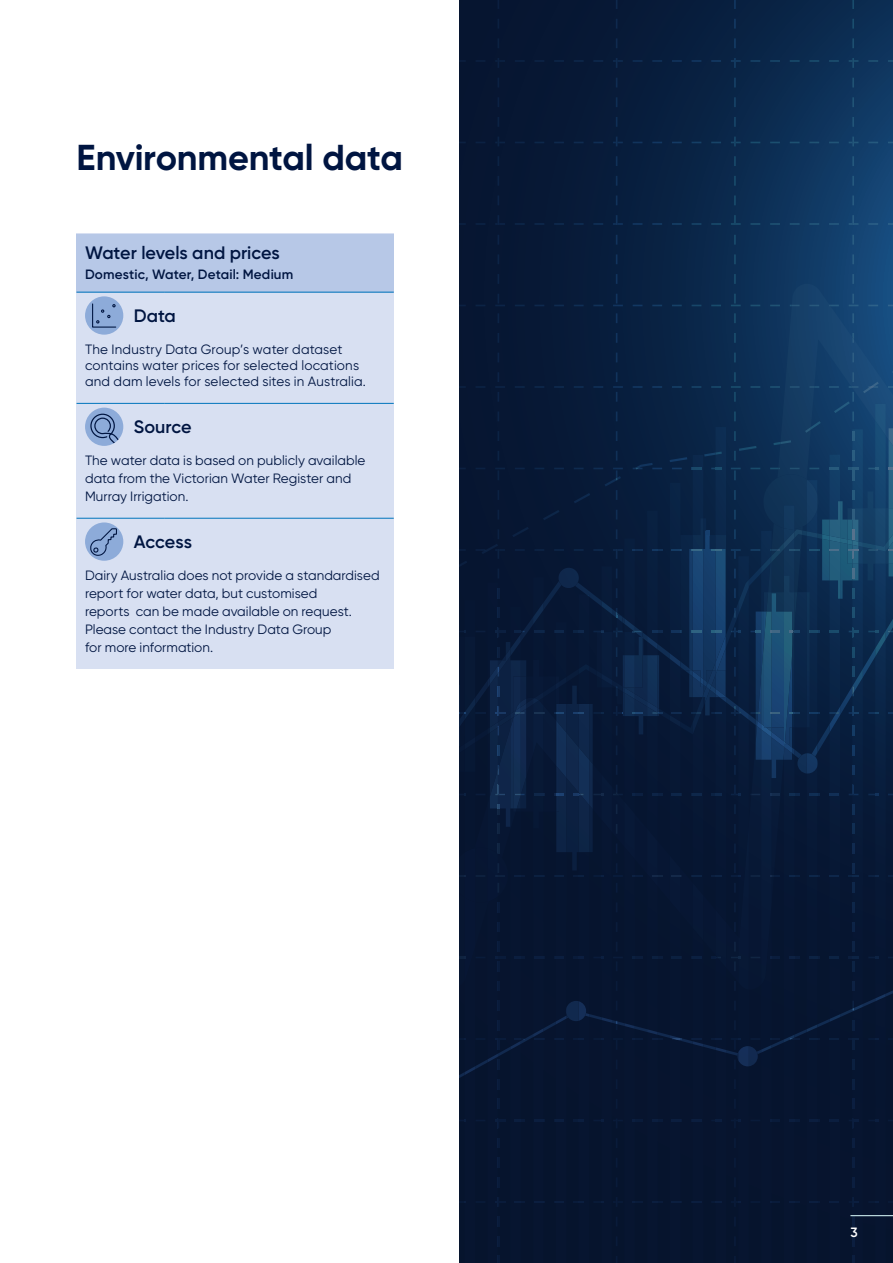
<style>
.page{position:relative;width:893px;height:1263px;background:#fff}
.page>*{position:absolute;margin:0;border:0;box-sizing:border-box;transform-origin:0 0}
.t1{font:700 36px "Gilroy";letter-spacing:-.005em;color:#001541}
.t2{font:600 18px "Gilroy";letter-spacing:-.005em;color:#001541}
.t3{font:13.5px/18px "Gilroy";letter-spacing:.005em;color:#001541}
.t4{font:600 13.5px "Gilroy";letter-spacing:.015em;color:#001541}
.t5{font:600 13.5px "Gilroy";color:#fff}
</style>
<div class="page">
<div style="left:77px;top:234px;width:317px;height:435px;background:#d8e0f2"></div>
<div style="left:77px;top:234px;width:317px;height:58px;background:#b7c8e7"></div>
<hr style="left:77px;top:292px;width:87px;height:1px;background:#0075bc">
<hr style="left:164px;top:292px;width:230px;height:1px;background:#0075bc">
<hr style="left:77px;top:403px;width:87px;height:1px;background:#0075bc">
<hr style="left:164px;top:403px;width:230px;height:1px;background:#0075bc">
<hr style="left:77px;top:518px;width:87px;height:1px;background:#0075bc">
<hr style="left:164px;top:518px;width:230px;height:1px;background:#0075bc">
<div style="left:85px;top:296px;width:38px;height:39px;background:#8dabd9;border-radius:50%"></div>
<svg style="left:92px;top:303px;width:25px;height:25px"></svg>
<div style="left:85px;top:408px;width:38px;height:38px;background:#8dabd9;border-radius:50%"></div>
<svg style="left:90px;top:413px;width:33px;height:33px"></svg>
<div style="left:85px;top:522px;width:38px;height:39px;background:#8dabd9;border-radius:50%"></div>
<svg style="left:89px;top:526px;width:29px;height:31px"></svg>
<svg style="left:459px;top:0;width:434px;height:1263px;background:#091f3e"></svg>
<hr style="left:850px;top:1215px;width:43px;height:1px;background:#c9e9eb">
<h1 class="t1" style="left:77px;top:135px;width:328px">Environmental data</h1>
<h2 class="t2" style="left:85px;top:241px;width:196px">Water levels and prices</h2>
<p class="t4" style="left:85px;top:266px;width:210px">Domestic, Water, Detail: Medium</p>
<h2 class="t2" style="left:134px;top:304px;width:44px">Data</h2>
<p class="t3" style="left:85px;top:341px;width:282px;line-height:16.2px">The Industry Data Group’s water dataset contains water prices for selected locations and dam levels for selected sites in Australia.</p>
<h2 class="t2" style="left:134px;top:416px;width:59px">Source</h2>
<p class="t3" style="left:85px;top:451px;width:282px">The water data is based on publicly available data from the Victorian Water Register and<br>Murray Irrigation.</p>
<h2 class="t2" style="left:134px;top:530px;width:60px">Access</h2>
<p class="t3" style="left:85px;top:566px;width:296px">Dairy Australia does not provide a standardised report for water data, but customised<br>reports can be made available on request.<br>Please contact the Industry Data Group<br>for more information.</p>
<p class="t5" style="left:850px;top:1224px;width:9px">3</p>
</div>
